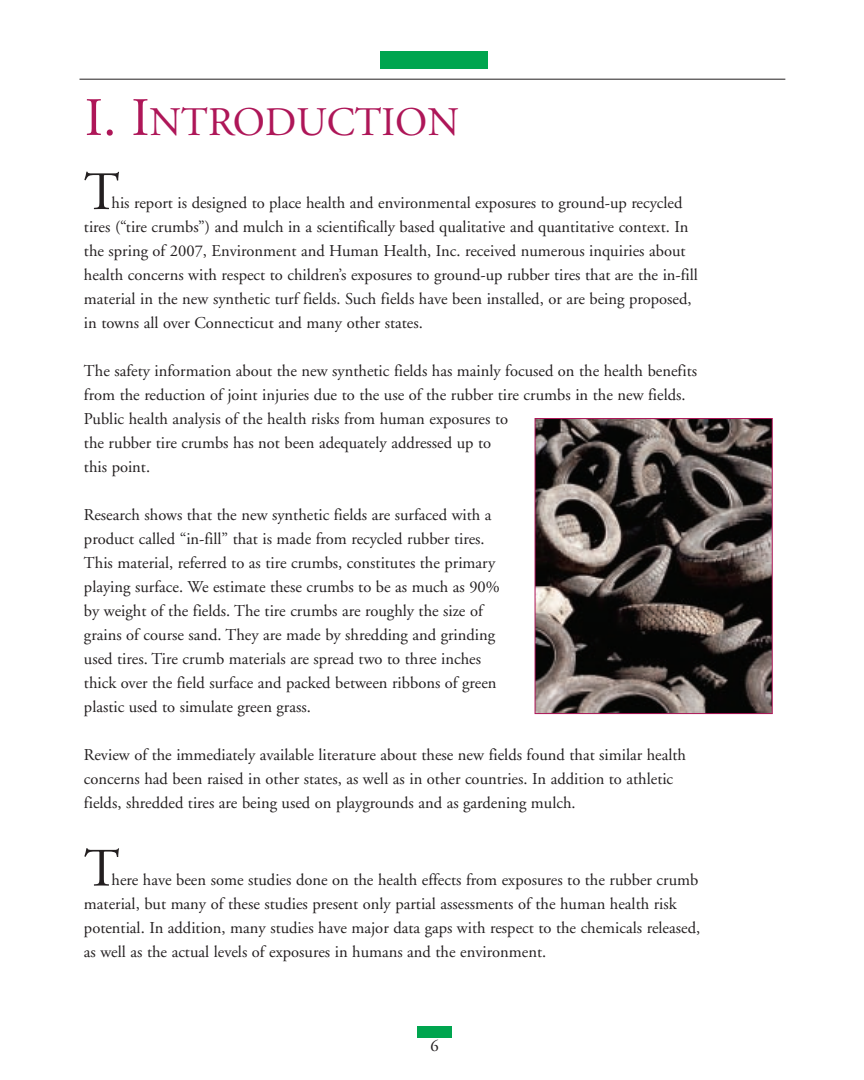
<style>
.page{position:relative;width:864px;height:1080px;background:#fff}
.page>*{position:absolute;margin:0;border:0;box-sizing:border-box;transform-origin:0 0}
.t1{font:54px "Adobe Garamond";color:#231f20}
.t2{font:40.5px "Adobe Garamond";color:#ae1658}
.t3{font:16.5px/24px "Adobe Garamond";color:#231f20}
.s1{font-size:54px}
</style>
<div class="page">
<div style="left:417px;top:1026px;width:35px;height:11px;background:#00a54f"></div>
<img style="left:537px;top:420px;width:234px;height:292px">
<div style="left:535px;top:418px;width:238px;height:296px;border:1px solid #ae1658"></div>
<hr style="left:80px;top:79px;width:705px;height:1px;background:#231f20">
<div style="left:380px;top:51px;width:108px;height:17px;background:#00a54f"></div>
<h2 class="t2" style="left:85px;top:106px;width:376px"><span class="s1">I. I</span>NTRODUCTION</h2>
<h1 class="t1" style="left:84px;top:170px;width:37px">T</h1>
<p class="t3" style="left:84px;top:192px;width:616px;text-indent:28px">his report is designed to place health and environmental exposures to ground-up recycled tires (“tire crumbs”) and mulch in a scientifically based qualitative and quantitative context. In the spring of 2007, Environment and Human Health, Inc. received numerous inquiries about health concerns with respect to children’s exposures to ground-up rubber tires that are the in-fill material in the new synthetic turf fields. Such fields have been installed, or are being proposed, in towns all over Connecticut and many other states.</p>
<p class="t3" style="left:84px;top:361px;width:615px">The safety information about the new synthetic fields has mainly focused on the health benefits from the reduction of joint injuries due to the use of the rubber tire crumbs in the new fields.<br>Public health analysis of the health risks from human exposures to<br>the rubber tire crumbs has not been adequately addressed up to<br>this point.</p>
<p class="t3" style="left:84px;top:505px;width:417px">Research shows that the new synthetic fields are surfaced with a product called “in-fill” that is made from recycled rubber tires.<br>This material, referred to as tire crumbs, constitutes the primary playing surface. We estimate these crumbs to be as much as 90% by weight of the fields. The tire crumbs are roughly the size of grains of course sand. They are made by shredding and grinding used tires. Tire crumb materials are spread two to three inches thick over the field surface and packed between ribbons of green plastic used to simulate green grass.</p>
<p class="t3" style="left:84px;top:745px;width:604px">Review of the immediately available literature about these new fields found that similar health concerns had been raised in other states, as well as in other countries. In addition to athletic fields, shredded tires are being used on playgrounds and as gardening mulch.</p>
<h1 class="t1" style="left:84px;top:847px;width:37px">T</h1>
<p class="t3" style="left:84px;top:869px;width:618px;text-indent:28px">here have been some studies done on the health effects from exposures to the rubber crumb material, but many of these studies present only partial assessments of the human health risk potential. In addition, many studies have major data gaps with respect to the chemicals released, as well as the actual levels of exposures in humans and the environment.</p>
<p class="t3" style="left:430px;top:1036px;width:10px">6</p>
</div>
